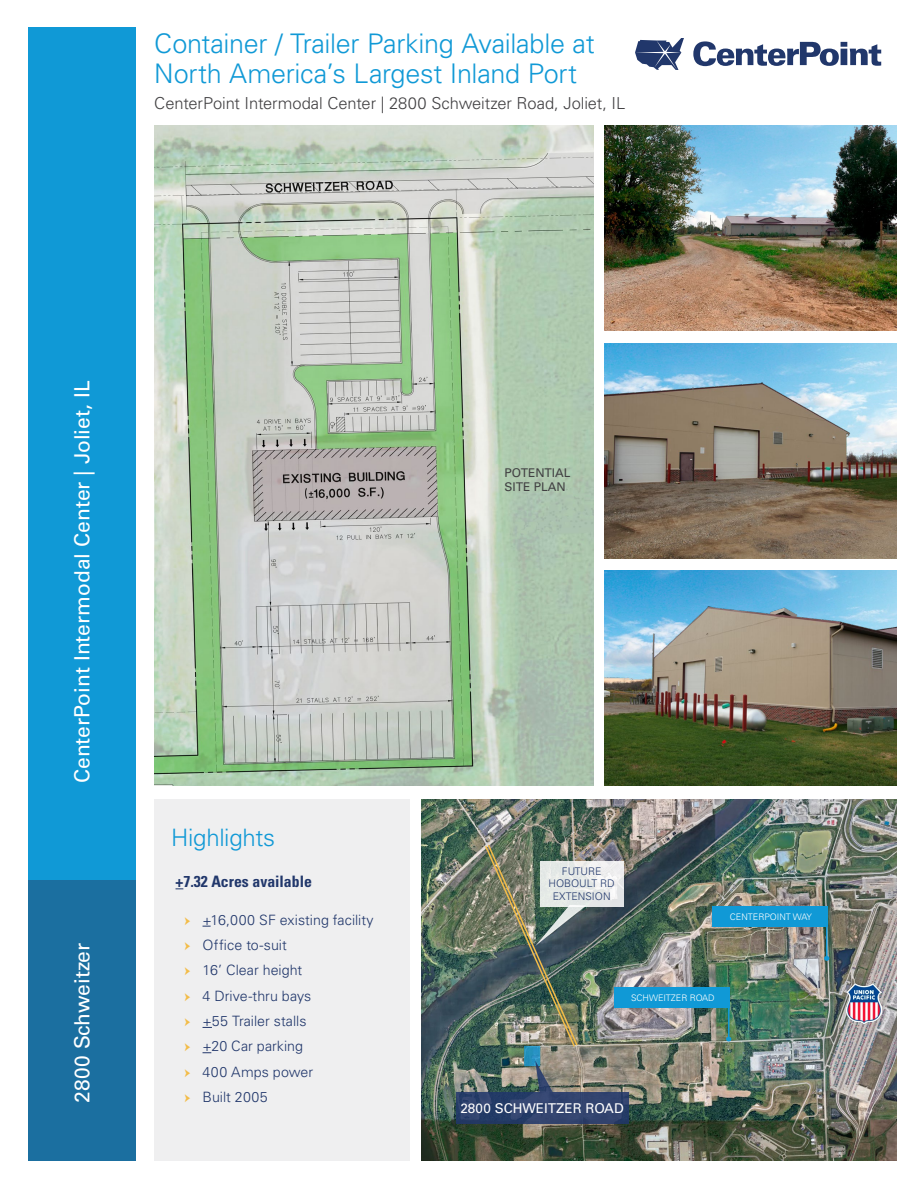
<style>
.page{position:relative;width:918px;height:1188px;background:#fff}
.page>*{position:absolute;margin:0;border:0;box-sizing:border-box;transform-origin:0 0}
.t1{font:300 27px/30px "Univers LT Std";letter-spacing:-.01em;color:#1099d6}
.t2{font:300 24px "Univers LT Std";letter-spacing:-.01em;color:#1099d6}
.t3{font:21px "Univers LT Std";color:#fff}
.t4{font:300 16.5px "Univers LT Std";letter-spacing:-.005em;color:#414042}
.t5{font:700 condensed 15.75px "Univers LT Std";color:#21376b}
.t6{font:300 14.25px "Univers LT Std";color:#21376b}
.t7{font:13.5px "Univers LT Std";color:#fff}
.t8{font:12px/14.4px "Univers LT Std";color:#414042}
.t9{font:300 10.5px/12.6px "Univers LT Std";color:#21376b;text-align:center}
.t10{font:300 9px "Univers LT Std";color:#fff}
.s1{font-family:"Minion Pro";font-weight:400;color:#f3bc48}
</style>
<div class="page">
<img style="left:604px;top:344px;width:293px;height:21px">
<img style="left:604px;top:571px;width:293px;height:28px">
<img style="left:154px;top:126px;width:440px;height:660px">
<div style="left:28px;top:27px;width:108px;height:853px;background:#1099d6"></div>
<div style="left:28px;top:880px;width:108px;height:281px;background:#1b6fa0"></div>
<svg style="left:635px;top:38px;width:49px;height:32px"></svg>
<svg style="left:693px;top:41px;width:188px;height:25px"></svg>
<div style="left:154px;top:799px;width:255px;height:362px;background:#efeff0"></div>
<img style="left:421px;top:799px;width:476px;height:362px">
<img style="left:604px;top:126px;width:293px;height:204px">
<img style="left:604px;top:365px;width:293px;height:193px">
<img style="left:604px;top:599px;width:293px;height:187px">
<img style="left:846px;top:984px;width:36px;height:40px">
<svg style="left:586px;top:861px;width:38px;height:45px;fill:#ececed"></svg>
<div style="left:614px;top:987px;width:116px;height:21px;background:#1099d6"></div>
<hr style="left:728px;top:1006px;width:2px;height:33px;background:#1099d6">
<svg style="left:726px;top:1037px;width:5px;height:4px"></svg>
<div style="left:712px;top:906px;width:116px;height:21px;background:#1099d6"></div>
<hr style="left:826px;top:925px;width:2px;height:33px;background:#1099d6">
<svg style="left:824px;top:956px;width:5px;height:5px"></svg>
<div style="left:456px;top:1092px;width:173px;height:32px;background:linear-gradient(to bottom,#30436f,#2d406b)"></div>
<img style="left:484px;top:843px;width:102px;height:249px">
<h1 class="t1" style="left:154px;top:28px;width:442px">Container / Trailer Parking Available at<br>North America’s Largest Inland Port</h1>
<p class="t4" style="left:154px;top:94px;width:473px">CenterPoint Intermodal Center | 2800 Schweitzer Road, Joliet, IL</p>
<h3 class="t3" style="left:70px;top:783px;width:404px;rotate:-90deg">CenterPoint Intermodal Center | Joliet, IL</h3>
<h3 class="t3" style="left:70px;top:1103px;width:161px;rotate:-90deg">2800 Schweitzer</h3>
<h2 class="t2" style="left:171px;top:823px;width:106px">Highlights</h2>
<p class="t5" style="left:176px;top:872px;width:138px">+7.32 Acres available</p>
<p class="t6" style="left:185px;top:911px;width:191px"><span class="s1">→</span> +16,000 SF existing facility</p>
<p class="t6" style="left:185px;top:936px;width:104px"><span class="s1">→</span> Office to-suit</p>
<p class="t6" style="left:185px;top:962px;width:119px"><span class="s1">→</span> 16’ Clear height</p>
<p class="t6" style="left:185px;top:987px;width:128px"><span class="s1">→</span> 4 Drive-thru bays</p>
<p class="t6" style="left:185px;top:1012px;width:123px"><span class="s1">→</span> +55 Trailer stalls</p>
<p class="t6" style="left:185px;top:1038px;width:120px"><span class="s1">→</span> +20 Car parking</p>
<p class="t6" style="left:185px;top:1063px;width:130px"><span class="s1">→</span> 400 Amps power</p>
<p class="t6" style="left:185px;top:1088px;width:85px"><span class="s1">→</span> Built 2005</p>
<p class="t8" style="left:505px;top:465px;width:67px">POTENTIAL<br>SITE PLAN</p>
<p class="t9" style="left:549px;top:865px;width:68px">FUTURE<br>HOBOULT RD<br>EXTENSION</p>
<p class="t10" style="left:730px;top:912px;width:84px">CENTERPOINT WAY</p>
<p class="t10" style="left:631px;top:992px;width:85px">SCHWEITZER ROAD</p>
<p class="t7" style="left:460px;top:1100px;width:165px">2800 SCHWEITZER ROAD</p>
</div>
